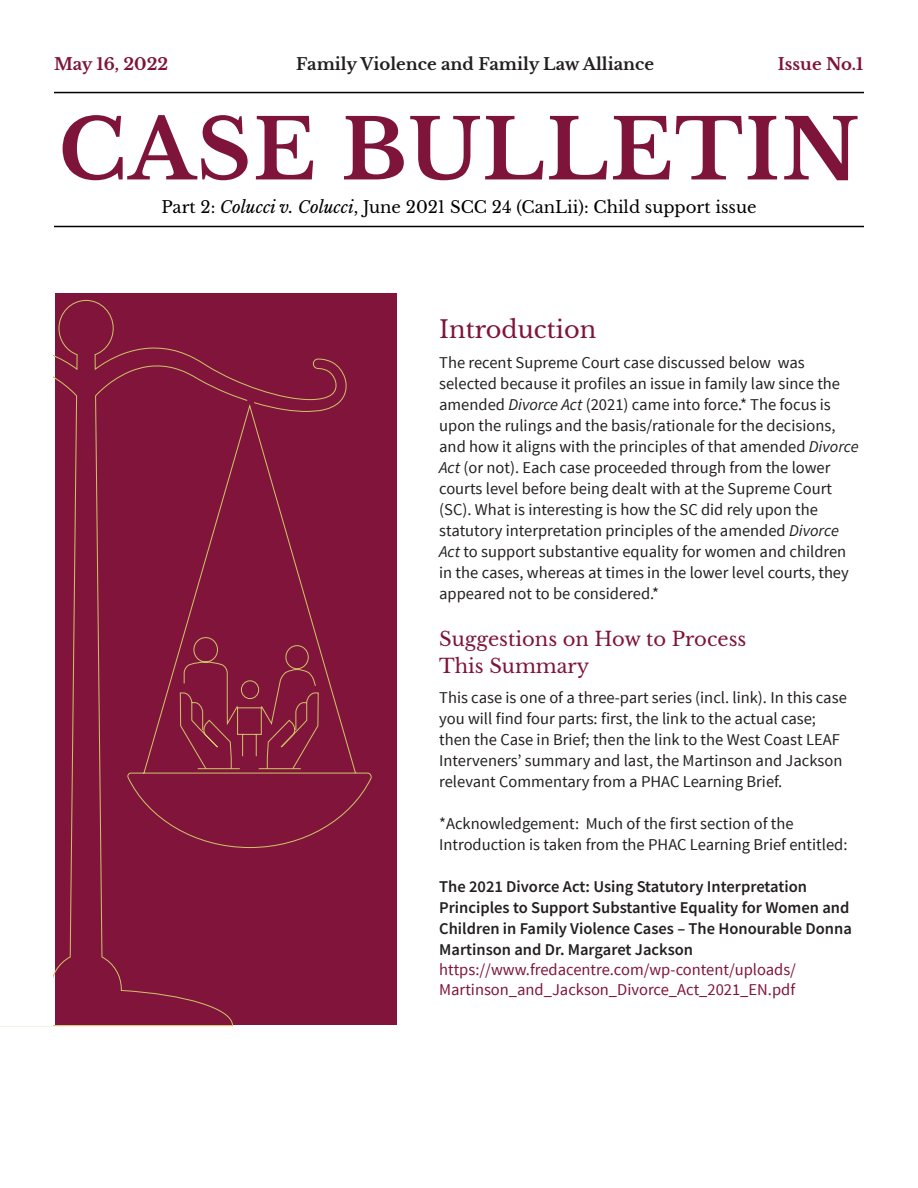
<style>
.page{position:relative;width:918px;height:1188px;background:#fff}
.page>*{position:absolute;margin:0;border:0;box-sizing:border-box;transform-origin:0 0}
.t1{font:700 82.5px "Libre Baskerville";letter-spacing:.02em;color:#7f143b}
.Heading_1{font:24px "Libre Baskerville";color:#7f143b}
.Heading_2{font:19.5px/27px "Libre Baskerville";color:#7f143b}
.Heading_1-2{font:16.5px/21px "Source Sans Pro";color:#231f20}
.Heading_1-3{font:600 16.5px/20.5px "Source Sans Pro";color:#231f20}
.t2{font:16.5px "Libre Baskerville";color:#000}
.t3{font:700 16.5px "Libre Baskerville";color:#231f20}
.t4{font:700 16.5px "Libre Baskerville";color:#7f143b}
.s1{font-style:italic}
.s2{font-weight:400;color:#7f143b}
</style>
<div class="page">
<hr style="left:54px;top:226px;width:810px;height:1px;background:#000">
<hr style="left:54px;top:92px;width:810px;height:1px;background:#000">
<div style="left:55px;top:293px;width:342px;height:732px;background:#80143b"></div>
<svg style="left:0;top:299px;width:347px;height:728px"></svg>
<svg style="left:245px;top:397px;width:10px;height:5px"></svg>
<svg style="left:127px;top:402px;width:245px;height:447px"></svg>
<div style="left:0;top:293px;width:52px;height:733px;background:#fff"></div>
<p class="t4" style="left:54px;top:54px;width:116px">May 16, 2022</p>
<p class="t3" style="left:296px;top:54px;width:359px">Family Violence and Family Law Alliance</p>
<p class="t4" style="left:778px;top:54px;width:87px">Issue No.1</p>
<p class="t1" style="left:59px;top:99px;width:802px">CASE BULLETIN</p>
<p class="t2" style="left:161px;top:197px;width:597px">Part 2: <span class="s1">Colucci v. Colucci</span>, June 2021 SCC 24 (CanLii): Child support issue</p>
<p class="Heading_1" style="left:439px;top:315px;width:159px">Introduction</p>
<p class="Heading_1-2" style="left:439px;top:353px;width:421px">The recent Supreme Court case discussed below was selected because it profiles an issue in family law since the amended <span class="s1">Divorce Act</span> (2021) came into force.* The focus is upon the rulings and the basis/rationale for the decisions, and how it aligns with the principles of that amended <span class="s1">Divorce Act</span> (or not). Each case proceeded through from the lower courts level before being dealt with at the Supreme Court (SC). What is interesting is how the SC did rely upon the statutory interpretation principles of the amended <span class="s1">Divorce Act</span> to support substantive equality for women and children in the cases, whereas at times in the lower level courts, they appeared not to be considered.*</p>
<p class="Heading_2" style="left:439px;top:626px;width:309px">Suggestions on How to Process<br>This Summary</p>
<p class="Heading_1-2" style="left:439px;top:687px;width:409px">This case is one of a three-part series (incl. link). In this case you will find four parts: first, the link to the actual case; then the Case in Brief; then the link to the West Coast LEAF Interveners’ summary and last, the Martinson and Jackson relevant Commentary from a PHAC Learning Brief.</p>
<p class="Heading_1-2" style="left:439px;top:813px;width:410px">*Acknowledgement: Much of the first section of the<br>Introduction is taken from the PHAC Learning Brief entitled:</p>
<p class="Heading_1-3" style="left:439px;top:876px;width:414px">The 2021 Divorce Act: Using Statutory Interpretation Principles to Support Substantive Equality for Women and Children in Family Violence Cases – The Honourable Donna Martinson and Dr. Margaret Jackson <span class="s2">https://www.fredacentre.com/wp-content/uploads/ Martinson_and_Jackson_Divorce_Act_2021_EN.pdf</span></p>
</div>
